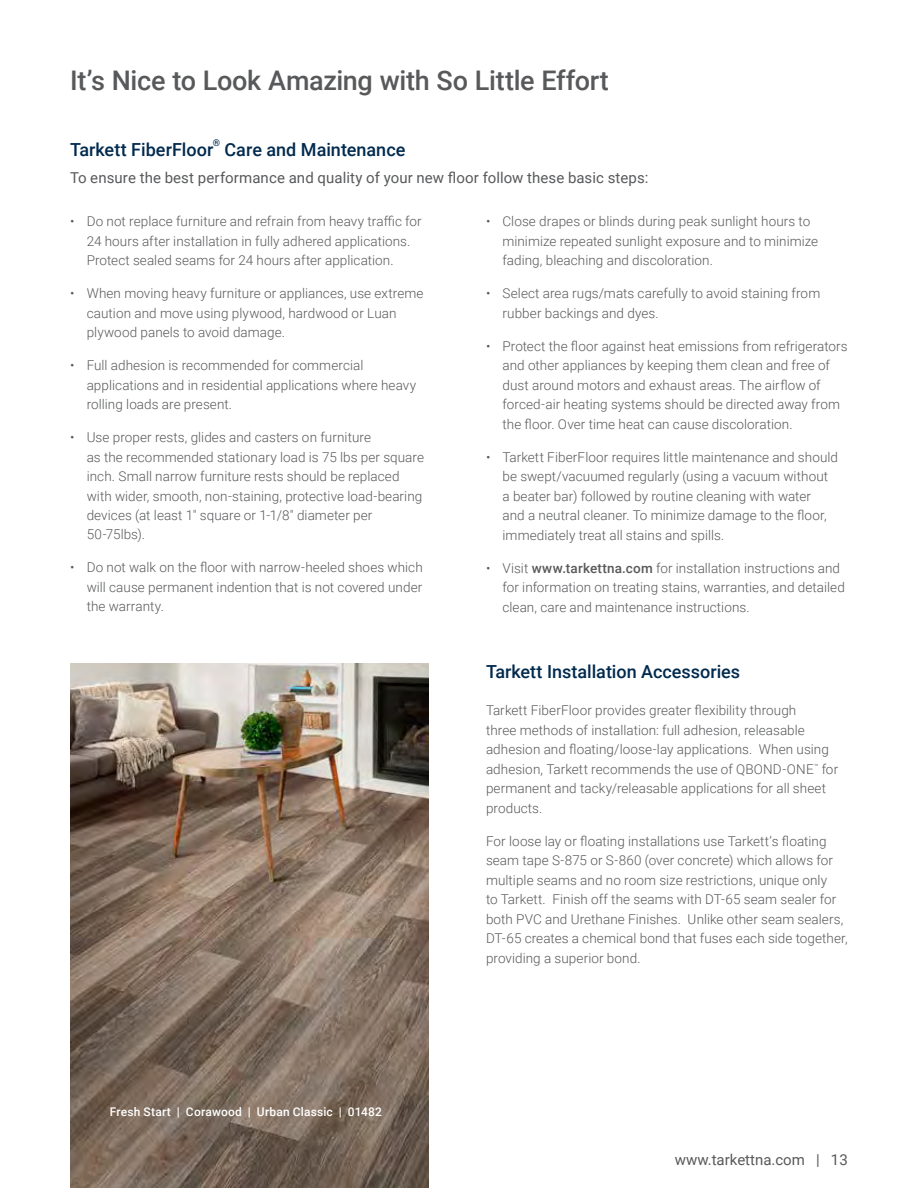
<style>
.page{position:relative;width:918px;height:1188px;background:#fff}
.page>*{position:absolute;margin:0;border:0;box-sizing:border-box;transform-origin:0 0}
.t1{font:500 27px "Roboto";letter-spacing:-.01em;color:#58595b}
.t2{font:500 18px "Roboto";color:#002a4e}
.t3{font:15px "Roboto";letter-spacing:.005em;color:#58595b}
.t4{font:300 13.5px/19.5px "Roboto";letter-spacing:.005em;color:#58595b}
.t5{font:500 12px "Roboto";letter-spacing:.015em;color:#fff}
.t6{font:500 9.3px "Roboto";color:#002a4e}
.s1{font-weight:500}
</style>
<div class="page">
<img style="left:70px;top:663px;width:359px;height:525px">
<h1 class="t1" style="left:70px;top:62px;width:540px">It’s Nice to Look Amazing with So Little Effort</h1>
<p class="t6" style="left:213px;top:136px;width:9px">®</p>
<h2 class="t2" style="left:70px;top:137px;width:145px">Tarkett FiberFloor</h2>
<h2 class="t2" style="left:225px;top:137px;width:182px">Care and Maintenance</h2>
<p class="t3" style="left:70px;top:167px;width:580px">To ensure the best performance and quality of your new floor follow these basic steps:</p>
<p class="t4" style="left:87px;top:211px;width:337px;text-indent:-16px">• Do not replace furniture and refrain from heavy traffic for<br>24 hours after installation in fully adhered applications.<br>Protect sealed seams for 24 hours after application.</p>
<p class="t4" style="left:87px;top:283px;width:338px;text-indent:-16px">• When moving heavy furniture or appliances, use extreme caution and move using plywood, hardwood or Luan plywood panels to avoid damage.</p>
<p class="t4" style="left:87px;top:355px;width:331px;text-indent:-16px">• Full adhesion is recommended for commercial applications and in residential applications where heavy rolling loads are present.</p>
<p class="t4" style="left:87px;top:427px;width:339px;text-indent:-16px">• Use proper rests, glides and casters on furniture<br>as the recommended stationary load is 75 lbs per square inch. Small narrow furniture rests should be replaced with wider, smooth, non-staining, protective load-bearing devices (at least 1" square or 1-1/8" diameter per 50-75lbs).</p>
<p class="t4" style="left:87px;top:557px;width:338px;text-align:justify;text-indent:-16px">• Do not walk on the floor with narrow-heeled shoes which will cause permanent indention that is not covered under the warranty.</p>
<p class="t5" style="left:110px;top:1104px;width:274px">Fresh Start | Corawood | Urban Classic | 01482</p>
<p class="t4" style="left:502px;top:211px;width:317px;text-indent:-16px">• Close drapes or blinds during peak sunlight hours to minimize repeated sunlight exposure and to minimize fading, bleaching and discoloration.</p>
<p class="t4" style="left:502px;top:283px;width:319px;text-indent:-16px">• Select area rugs/mats carefully to avoid staining from rubber backings and dyes.</p>
<p class="t4" style="left:503px;top:336px;width:347px;text-indent:-17px">• Protect the floor against heat emissions from refrigerators and other appliances by keeping them clean and free of dust around motors and exhaust areas. The airflow of forced-air heating systems should be directed away from the floor. Over time heat can cause discoloration.</p>
<p class="t4" style="left:503px;top:447px;width:337px;text-indent:-16px">• Tarkett FiberFloor requires little maintenance and should be swept/vacuumed regularly (using a vacuum without a beater bar) followed by routine cleaning with water<br>and a neutral cleaner. To minimize damage to the floor, immediately treat all stains and spills.</p>
<p class="t4" style="left:502px;top:557px;width:344px;text-indent:-16px">• Visit <span class="s1">www.tarkettna.com</span> for installation instructions and for information on treating stains, warranties, and detailed clean, care and maintenance instructions.</p>
<h2 class="t2" style="left:486px;top:659px;width:256px">Tarkett Installation Accessories</h2>
<p class="t4" style="left:486px;top:700px;width:354px">Tarkett FiberFloor provides greater flexibility through<br>three methods of installation: full adhesion, releasable adhesion and floating/loose-lay applications. When using adhesion, Tarkett recommends the use of QBOND-ONE<sup>™</sup> for permanent and tacky/releasable applications for all sheet products.</p>
<p class="t4" style="left:486px;top:831px;width:363px">For loose lay or floating installations use Tarkett’s floating seam tape S-875 or S-860 (over concrete) which allows for multiple seams and no room size restrictions, unique only<br>to Tarkett. Finish off the seams with DT-65 seam sealer for both PVC and Urethane Finishes. Unlike other seam sealers, DT-65 creates a chemical bond that fuses each side together, providing a superior bond.</p>
<p class="t3" style="left:675px;top:1149px;width:174px">www.tarkettna.com | 13</p>
</div>
